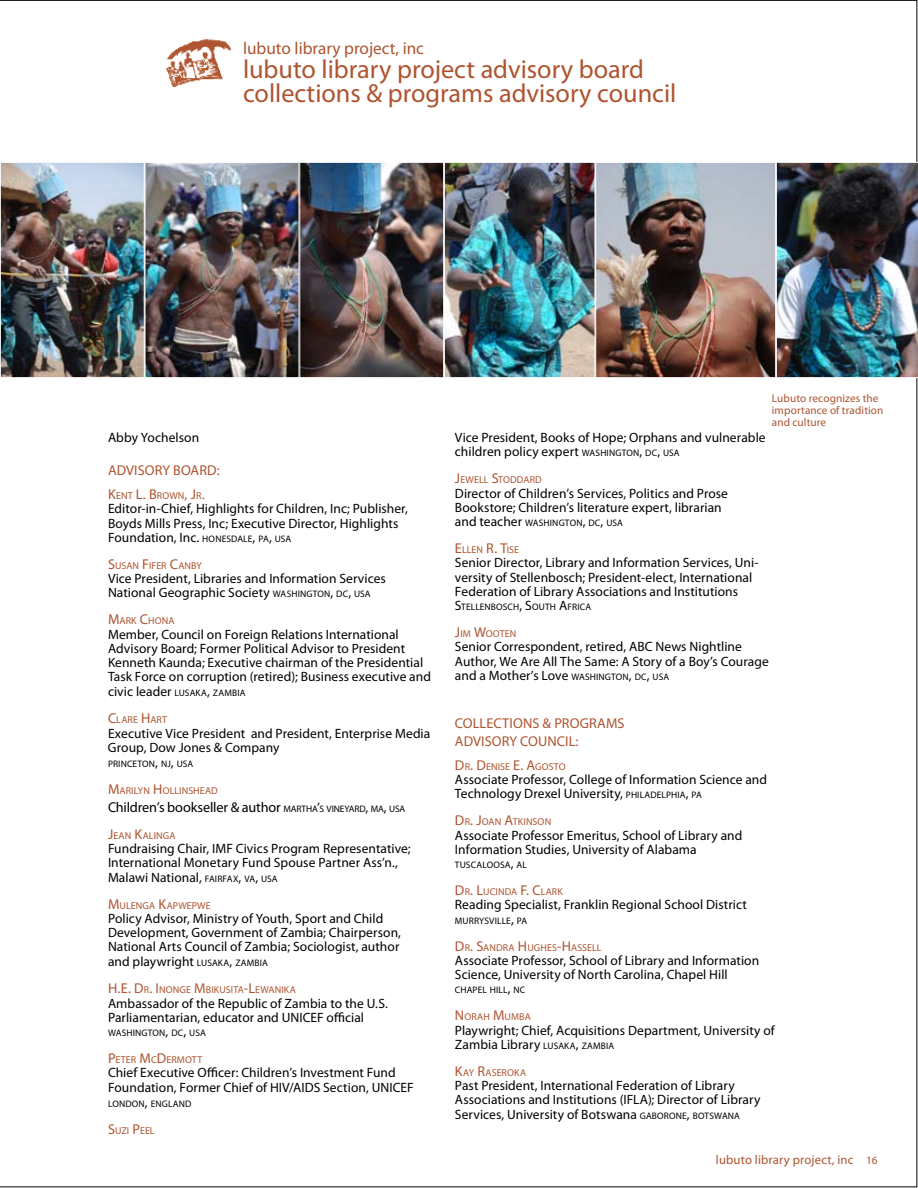
<style>
.page{position:relative;width:918px;height:1188px;background:#fff}
.page>*{position:absolute;margin:0;border:0;box-sizing:border-box;transform-origin:0 0}
.t1{font:26.25px/24px "Myriad Pro";color:#ae5430}
.t2{font:17.25px "Myriad Pro";color:#ae5430}
.t3{font:14.25px "Myriad Pro";letter-spacing:-.005em;color:#ae5430}
.t4{font:14.25px "Myriad Pro";letter-spacing:-.01em;color:#000}
.t5{font:13.5px/14.2px "Myriad Pro";letter-spacing:.005em;color:#000}
.t6{font:12.75px "Myriad Pro";letter-spacing:.015em;color:#ae5430}
.t7{font:11.25px/12px "Myriad Pro";letter-spacing:.01em;color:#ae5430}
.t8{font:10.05px "Myriad Pro";letter-spacing:.01em;color:#ae5430}
.t9{font:9.45px "Myriad Pro";letter-spacing:.015em;color:#000}
.s1{font-size:14.25px}
.s2{font-size:9.45px}
.s3{font-style:inherit}
.s4{font-size:13.5px}
.s5{font-size:11.25px}
</style>
<div class="page">
<img style="left:166px;top:39px;width:65px;height:47px">
<img style="left:2px;top:164px;width:772px;height:212px">
<div style="left:0;top:162px;width:145px;height:216px;border:1px solid #fff"></div>
<div style="left:145px;top:162px;width:154px;height:216px;border:1px solid #fff"></div>
<div style="left:299px;top:162px;width:145px;height:216px;border:1px solid #fff"></div>
<div style="left:595px;top:162px;width:181px;height:216px;border:1px solid #fff"></div>
<img style="left:776px;top:162px;width:142px;height:216px">
<div style="left:444px;top:162px;width:151px;height:216px;border:1px solid #fff"></div>
<p class="t2" style="left:243px;top:38px;width:183px">lubuto library project, inc</p>
<h1 class="t1" style="left:243px;top:57px;width:435px">lubuto library project advisory board collections &amp; programs advisory council</h1>
<p class="t7" style="left:772px;top:392px;width:113px">Lubuto recognizes the importance of tradition and culture</p>
<p class="t5" style="left:108px;top:430px;width:93px">Abby Yochelson</p>
<p class="t3" style="left:108px;top:462px;width:27px">ADVISORY</p>
<p class="t3" style="left:173px;top:462px;width:10px">BOAR</p>
<p class="t3" style="left:207px;top:462px;width:14px">D:</p>
<p class="t8" style="left:108px;top:490px;width:98px"><span class="s1">K</span>ENT <span class="s1">L. B</span> ROWN<span class="s1">, J</span>R<span class="s1">.</span></p>
<p class="t5" style="left:108px;top:502px;width:301px">Editor-in-Chief, Highlights for Children, Inc; Publisher,<br>Boyds Mills Press, Inc; Executive Director, Highlights<br>Foundation, Inc. <span class="s2">HONESDALE</span><span class="s3">,</span> <span class="s2">PA</span><span class="s3">,</span> <span class="s2">USA</span></p>
<p class="t8" style="left:108px;top:559px;width:95px"><span class="s1">S</span>USAN <span class="s1">F</span>IFER <span class="s1">C</span>ANBY</p>
<p class="t5" style="left:108px;top:571px;width:279px">Vice President, Libraries and Information Services<br>National Geographic Society <span class="s2">WASHINGTON</span><span class="s3">,</span> <span class="s2">DC</span><span class="s3">,</span> <span class="s2">USA</span></p>
<p class="t8" style="left:108px;top:615px;width:68px"><span class="s1">M</span>ARK <span class="s1">C</span>HONA</p>
<p class="t5" style="left:108px;top:627px;width:325px">Member, Council on Foreign Relations International Advisory Board; Former Political Advisor to President Kenneth Kaunda; Executive chairman of the Presidential Task Force on corruption (retired); Business executive and</p>
<p class="t9" style="left:108px;top:687px;width:139px"><span class="s4">civic leader</span> LUSAKA<span class="s4">,</span> ZAMBIA</p>
<p class="t8" style="left:108px;top:714px;width:61px"><span class="s1">C</span>LARE <span class="s1">H</span>ART</p>
<p class="t5" style="left:108px;top:726px;width:324px">Executive Vice President and President, Enterprise Media<br>Group, Dow Jones &amp; Company</p>
<p class="t9" style="left:108px;top:758px;width:87px">PRINCETON<span class="s4">,</span> NJ<span class="s4">,</span> USA</p>
<p class="t8" style="left:108px;top:784px;width:110px"><span class="s1">M</span>ARILYN <span class="s1">H</span> OLLINSHEAD</p>
<p class="t4" style="left:108px;top:798px;width:299px">Children’s bookseller &amp; author <span class="s2">MARTHA</span><span class="s4">’</span><span class="s2">S VINEYARD</span><span class="s4">,</span> <span class="s2">MA</span><span class="s4">,</span> <span class="s2">USA</span></p>
<p class="t8" style="left:108px;top:829px;width:69px"><span class="s1">J</span>EAN <span class="s1">K</span>ALINGA</p>
<p class="t5" style="left:108px;top:841px;width:304px">Fundraising Chair, IMF Civics Program Representative;<br>International Monetary Fund Spouse Partner Ass’n.,<br>Malawi National, <span class="s2">FAIRFAX</span><span class="s3">,</span> <span class="s2">VA</span><span class="s3">,</span> <span class="s2">USA</span></p>
<p class="t8" style="left:108px;top:899px;width:104px"><span class="s1">M</span>ULENGA <span class="s1">K</span>APWEPWE</p>
<p class="t5" style="left:108px;top:911px;width:295px">Policy Advisor, Ministry of Youth, Sport and Child Development, Government of Zambia; Chairperson, National Arts Council of Zambia; Sociologist, author and playwright <span class="s2">LUSAKA</span><span class="s3">,</span> <span class="s2">ZAMBIA</span></p>
<p class="t8" style="left:108px;top:984px;width:189px"><span class="s1">H.E. D</span>R<span class="s1">. I</span> NONGE <span class="s1">M</span>BIKUSITA<span class="s1">-L</span>EWANIKA</p>
<p class="t5" style="left:108px;top:996px;width:281px">Ambassador of the Republic of Zambia to the U.S.<br>Parliamentarian, educator and UNICEF official</p>
<p class="t9" style="left:108px;top:1027px;width:99px">WASHINGTON<span class="s4">,</span> DC<span class="s4">,</span> USA</p>
<p class="t8" style="left:108px;top:1054px;width:96px"><span class="s1">P</span>ETER <span class="s1">M</span>C<span class="s1">D</span>ERMOTT</p>
<p class="t5" style="left:108px;top:1065px;width:307px;line-height:15px">Chief Executive Officer: Children’s Investment Fund<br>Foundation, Former Chief of HIV/AIDS Section, UNICEF</p>
<p class="t9" style="left:108px;top:1098px;width:84px">LONDON<span class="s4">,</span> ENGLAND</p>
<p class="t8" style="left:108px;top:1125px;width:48px"><span class="s1">S</span>UZI <span class="s1">P</span>EEL</p>
<p class="t5" style="left:455px;top:430px;width:312px">Vice President, Books of Hope; Orphans and vulnerable children policy expert <span class="s2">WASHINGTON</span><span class="s3">,</span> <span class="s2">DC</span><span class="s3">,</span> <span class="s2">USA</span></p>
<p class="t8" style="left:455px;top:474px;width:87px"><span class="s1">J</span>EWELL <span class="s1">S</span>TODDARD</p>
<p class="t5" style="left:455px;top:486px;width:275px">Director of Children’s Services, Politics and Prose<br>Bookstore; Children’s literature expert, librarian</p>
<p class="t9" style="left:455px;top:517px;width:169px"><span class="s4">and teacher</span> WASHINGTON<span class="s4">,</span> DC<span class="s4">,</span> USA</p>
<p class="t8" style="left:455px;top:544px;width:66px"><span class="s1">E</span>LLEN <span class="s1">R. T</span>ISE</p>
<p class="t5" style="left:455px;top:556px;width:305px">Senior Director, Library and Information Services, Uni&shy;versity of Stellenbosch; President-elect, International<br>Federation of Library Associations and Institutions</p>
<p class="t9" style="left:455px;top:601px;width:138px"><span class="s4">S</span>TELLENBOSCH<span class="s4">, S</span>OUTH <span class="s4">A</span>FRICA</p>
<p class="t8" style="left:455px;top:628px;width:63px"><span class="s1">J</span>IM <span class="s1">W</span>OOTEN</p>
<p class="t5" style="left:455px;top:640px;width:315px">Senior Correspondent, retired, ABC News Nightline<br>Author, We Are All The Same: A Story of a Boy’s Courage and a Mother’s Love <span class="s2">WASHINGTON</span><span class="s3">,</span> <span class="s2">DC</span><span class="s3">,</span> <span class="s2">USA</span></p>
<p class="t3" style="left:455px;top:714px;width:17px">COLLE</p>
<p class="t3" style="left:493px;top:714px;width:18px">CTIONS</p>
<p class="t3" style="left:543px;top:714px;width:22px">&amp; PROGRA</p>
<p class="t3" style="left:606px;top:714px;width:19px">MS</p>
<p class="t3" style="left:455px;top:732px;width:27px">ADVISORY</p>
<p class="t3" style="left:520px;top:732px;width:18px">COUN</p>
<p class="t3" style="left:557px;top:732px;width:23px">CIL:</p>
<p class="t8" style="left:455px;top:760px;width:112px"><span class="s1">D</span>R<span class="s1">. D</span>ENISE <span class="s1">E. A</span>GOSTO</p>
<p class="t5" style="left:455px;top:772px;width:314px">Associate Professor, College of Information Science and<br>Technology Drexel University, <span class="s2">PHILADELPHIA</span><span class="s3">,</span> <span class="s2">PA</span></p>
<p class="t8" style="left:455px;top:816px;width:98px"><span class="s1">D</span>R<span class="s1">. J</span>OAN <span class="s1">A</span>TKINSON</p>
<p class="t5" style="left:455px;top:828px;width:289px">Associate Professor Emeritus, School of Library and<br>Information Studies, University of Alabama</p>
<p class="t9" style="left:455px;top:859px;width:73px">TUSCALOOSA<span class="s4">,</span> AL</p>
<p class="t8" style="left:455px;top:886px;width:109px"><span class="s1">D</span>R<span class="s1">. L</span>UCINDA <span class="s1">F. C</span>LARK</p>
<p class="t5" style="left:455px;top:898px;width:294px">Reading Specialist, Franklin Regional School District</p>
<p class="t9" style="left:455px;top:915px;width:74px">MURRYSVILLE<span class="s4">,</span> PA</p>
<p class="t8" style="left:455px;top:941px;width:148px"><span class="s1">D</span>R<span class="s1">. S</span>ANDRA <span class="s1">H</span> UGHES<span class="s1">-H</span>ASSELL</p>
<p class="t5" style="left:455px;top:953px;width:306px">Associate Professor, School of Library and Information<br>Science, University of North Carolina, Chapel Hill</p>
<p class="t9" style="left:455px;top:984px;width:71px">CHAPEL HILL<span class="s4">,</span> NC</p>
<p class="t8" style="left:455px;top:1011px;width:77px"><span class="s1">N</span>ORAH <span class="s1">M</span>UMBA</p>
<p class="t5" style="left:455px;top:1023px;width:321px">Playwright; Chief, Acquisitions Department, University of<br>Zambia Library <span class="s2">LUSAKA</span><span class="s3">,</span> <span class="s2">ZAMBIA</span></p>
<p class="t8" style="left:455px;top:1066px;width:73px"><span class="s1">K</span>AY <span class="s1">R</span>ASEROKA</p>
<p class="t5" style="left:455px;top:1078px;width:307px">Past President, International Federation of Library<br>Associations and Institutions (IFLA); Director of Library<br>Services, University of Botswana <span class="s2">GABORONE</span><span class="s3">,</span> <span class="s2">BOTSWANA</span></p>
<p class="t6" style="left:716px;top:1152px;width:163px">lubuto library project, inc <span class="s5">16</span></p>
</div>
